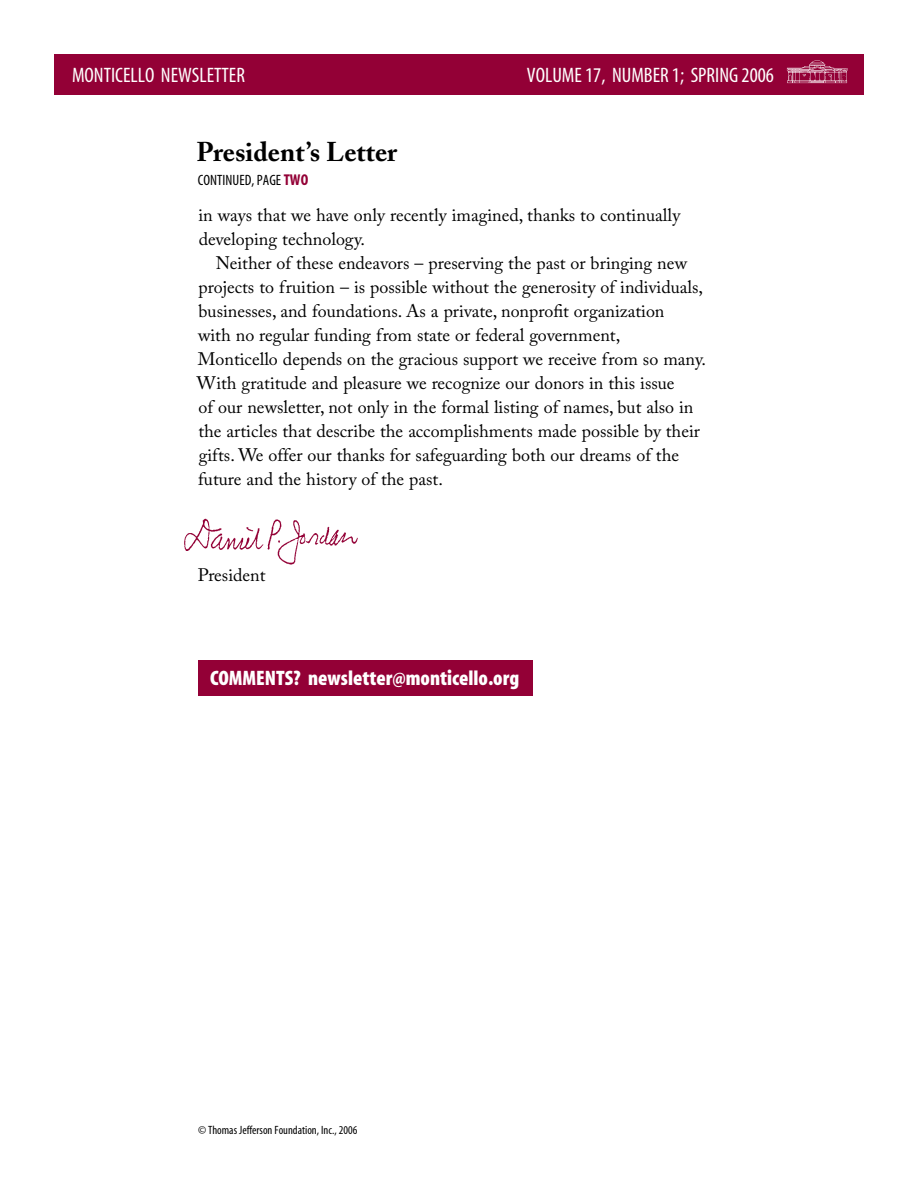
<style>
.page{position:relative;width:918px;height:1188px;background:#fff}
.page>*{position:absolute;margin:0;border:0;box-sizing:border-box;transform-origin:0 0}
.Head2{font:700 27px "Adobe Caslon";color:#000}
.t1{font:21px "Myriad MM 400 300";color:#fff}
.Copywrt{font:21px "Myriad MM 830 300";color:#fff}
.Text{font:18px/24px "Adobe Caslon Pro";color:#000}
.Continued{font:15px "Myriad MM 400 300";color:#000}
.Copywrt-2{font:12px "Myriad MM 400 300";color:#000}
.s1{font-family:"Myriad MM 700 300";font-size:15.75px;color:#930036}
</style>
<div class="page">
<div style="left:54px;top:54px;width:810px;height:40px;background:#930036"></div>
<img style="left:786px;top:60px;width:62px;height:24px">
<div style="left:198px;top:660px;width:334px;height:36px;background:#930036"></div>
<img style="left:184px;top:518px;width:174px;height:47px">
<p class="t1" style="left:72px;top:65px;width:175px">MONTICELLO NEWSLETTER</p>
<p class="t1" style="left:527px;top:65px;width:249px">VOLUME 17, NUMBER 1; SPRING 2006</p>
<p class="Head2" style="left:196px;top:135px;width:202px">President’s Letter</p>
<p class="Continued" style="left:198px;top:173px;width:112px">CONTINUED, PAGE <span class="s1">TWO</span></p>
<p class="Text" style="left:199px;top:203px;width:483px">in ways that we have only recently imagined, thanks to continually developing technology.</p>
<p class="Text" style="left:197px;top:251px;width:510px;text-indent:19px">Neither of these endeavors – preserving the past or bringing new projects to fruition – is possible without the generosity of individuals, businesses, and foundations. As a private, nonprofit organization<br>with no regular funding from state or federal government,<br>Monticello depends on the gracious support we receive from so many.<br>With gratitude and pleasure we recognize our donors in this issue<br>of our newsletter, not only in the formal listing of names, but also in the articles that describe the accomplishments made possible by their gifts. We offer our thanks for safeguarding both our dreams of the future and the history of the past.</p>
<p class="Text" style="left:198px;top:563px;width:69px">President</p>
<p class="Copywrt" style="left:210px;top:668px;width:311px">COMMENTS? newsletter@monticello.org</p>
<p class="Copywrt-2" style="left:198px;top:1124px;width:161px">© Thomas Jefferson Foundation, Inc., 2006</p>
</div>
